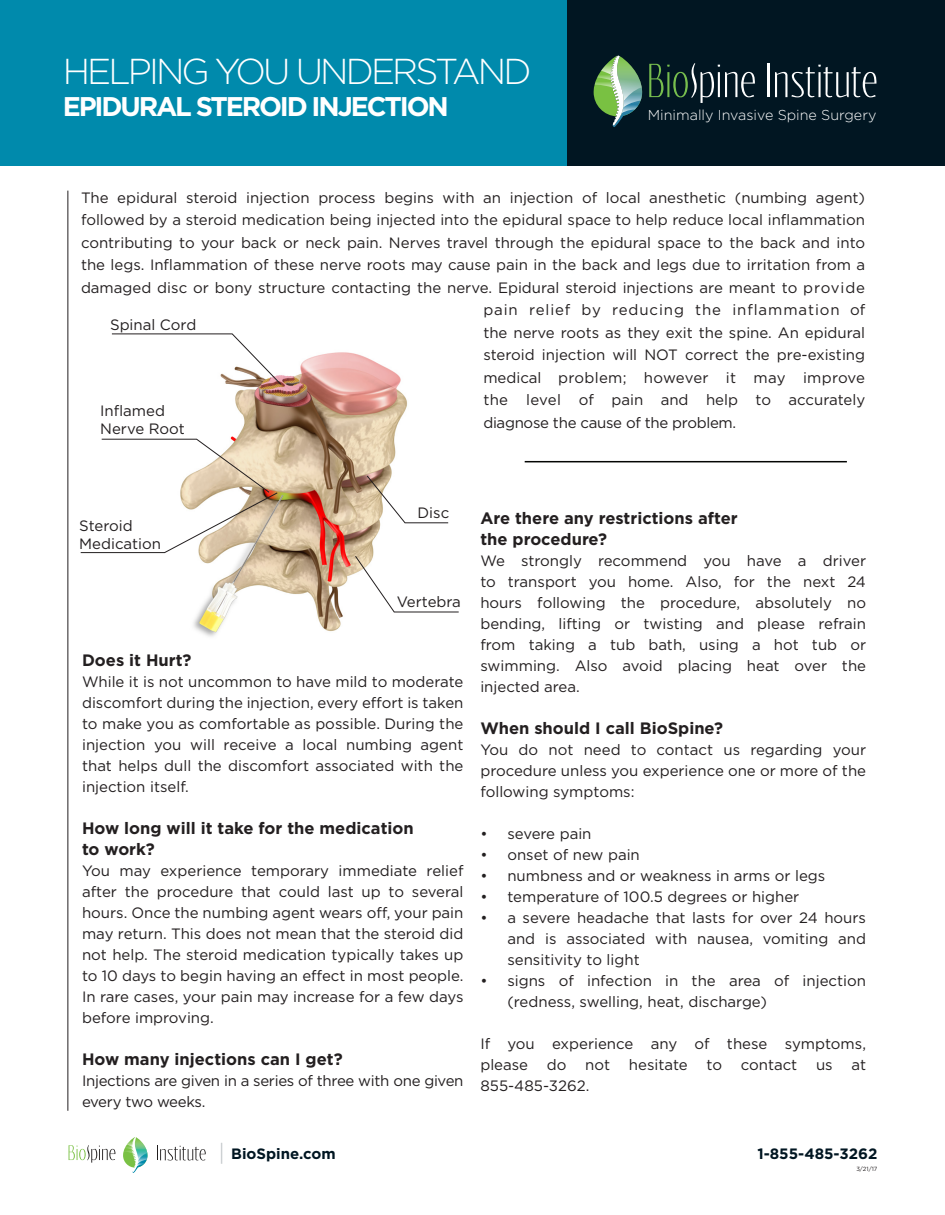
<style>
.page{position:relative;width:945px;height:1215px;background:#fff}
.page>*{position:absolute;margin:0;border:0;box-sizing:border-box;transform-origin:0 0}
.t1{font:300 36px "Gotham";letter-spacing:-.08em;color:#fff}
.t2{font:700 27px "Gotham";letter-spacing:-.08em;color:#fff}
.t3{font:700 16.5px/21px "Gotham";color:#231f20}
.t4{font:15px/21px "Gotham";color:#231f20;text-align:justify}
.t5{font:15px/21px "Gotham";letter-spacing:-.02em;color:#231f20}
.t6{font:15px "Gotham";letter-spacing:.06em;color:#231f20}
.t7{font:700 15px "Gotham";color:#011622}
.t8{font:300 14.4px "Gotham";color:#fff}
.t9{font:6px "Gotham";color:#231f20}
</style>
<div class="page">
<svg style="left:69px;top:1145px;width:46px;height:18px"></svg>
<svg style="left:123px;top:1137px;width:25px;height:36px"></svg>
<svg style="left:157px;top:1145px;width:49px;height:15px"></svg>
<svg style="left:221px;top:1143px;width:1px;height:21px"></svg>
<div style="left:564px;top:0;width:381px;height:166px;background:#011622"></div>
<div style="left:0;top:0;width:566px;height:166px;background:#008aac"></div>
<hr style="left:68px;top:191px;width:1px;height:920px;background:#231f20">
<hr style="left:525px;top:461px;width:322px;height:1px;background:#040503">
<img style="left:109px;top:333px;width:345px;height:304px">
<svg style="left:112px;top:334px;width:169px;height:51px"></svg>
<svg style="left:80px;top:439px;width:198px;height:114px"></svg>
<svg style="left:367px;top:475px;width:82px;height:48px"></svg>
<svg style="left:355px;top:556px;width:104px;height:56px"></svg>
<svg style="left:649px;top:63px;width:106px;height:40px"></svg>
<hr style="left:768px;top:64px;width:2px;height:33px;background:#fff">
<svg style="left:775px;top:65px;width:101px;height:32px"></svg>
<svg style="left:594px;top:55px;width:48px;height:72px"></svg>
<p class="t1" style="left:63px;top:48px;width:470px">HELPING YOU UNDERSTAND</p>
<p class="t2" style="left:63px;top:89px;width:388px">EPIDURAL STEROID INJECTION</p>
<p class="t8" style="left:648px;top:106px;width:230px">Minimally Invasive Spine Surgery</p>
<p class="t4" style="left:81px;top:186px;width:786px">The epidural steroid injection process begins with an injection of local anesthetic (numbing agent)</p>
<p class="t4" style="left:81px;top:209px;width:786px">followed by a steroid medication being injected into the epidural space to help reduce local inflammation</p>
<p class="t4" style="left:81px;top:231px;width:786px">contributing to your back or neck pain. Nerves travel through the epidural space to the back and into</p>
<p class="t4" style="left:81px;top:254px;width:786px">the legs. Inflammation of these nerve roots may cause pain in the back and legs due to irritation from a</p>
<p class="t4" style="left:81px;top:276px;width:786px">damaged disc or bony structure contacting the nerve. Epidural steroid injections are meant to provide</p>
<p class="t6" style="left:483px;top:300px;width:383px">pain relief by reducing the inflammation of</p>
<p class="t4" style="left:483px;top:321px;width:383px">the nerve roots as they exit the spine. An epidural</p>
<p class="t4" style="left:483px;top:344px;width:383px">steroid injection will NOT correct the pre-existing</p>
<p class="t4" style="left:483px;top:366px;width:383px">medical problem; however it may improve</p>
<p class="t4" style="left:483px;top:389px;width:383px">the level of pain and help to accurately</p>
<p class="t5" style="left:483px;top:411px;width:254px">diagnose the cause of the problem.</p>
<p class="t4" style="left:110px;top:314px;width:88px">Spinal Cord</p>
<p class="t4" style="left:100px;top:400px;width:66px">Inflamed</p>
<p class="t4" style="left:100px;top:418px;width:86px">Nerve Root</p>
<p class="t4" style="left:79px;top:514px;width:55px">Steroid</p>
<p class="t4" style="left:79px;top:532px;width:83px">Medication</p>
<p class="t4" style="left:418px;top:502px;width:33px">Disc</p>
<p class="t4" style="left:397px;top:591px;width:66px">Vertebra</p>
<p class="t3" style="left:82px;top:650px;width:111px">Does it Hurt?</p>
<p class="t4" style="left:82px;top:671px;width:383px">While it is not uncommon to have mild to moderate discomfort during the injection, every effort is taken to make you as comfortable as possible. During the injection you will receive a local numbing agent that helps dull the discomfort associated with the injection itself.</p>
<p class="t3" style="left:82px;top:818px;width:333px">How long will it take for the medication to work?</p>
<p class="t4" style="left:82px;top:860px;width:383px">You may experience temporary immediate relief after the procedure that could last up to several hours. Once the numbing agent wears off, your pain may return. This does not mean that the steroid did not help. The steroid medication typically takes up to 10 days to begin having an effect in most people.<br>In rare cases, your pain may increase for a few days before improving.</p>
<p class="t3" style="left:82px;top:1049px;width:262px">How many injections can I get?</p>
<p class="t5" style="left:82px;top:1070px;width:383px">Injections are given in a series of three with one given every two weeks.</p>
<p class="t3" style="left:480px;top:507px;width:259px">Are there any restrictions after the procedure?</p>
<p class="t4" style="left:480px;top:549px;width:387px">We strongly recommend you have a driver to transport you home. Also, for the next 24 hours following the procedure, absolutely no bending, lifting or twisting and please refrain from taking a tub bath, using a hot tub or swimming. Also avoid placing heat over the injected area.</p>
<p class="t3" style="left:480px;top:717px;width:244px">When should I call BioSpine?</p>
<p class="t4" style="left:480px;top:738px;width:387px">You do not need to contact us regarding your procedure unless you experience one or more of the following symptoms:</p>
<p class="t4" style="left:480px;top:822px;width:113px">• severe pain</p>
<p class="t4" style="left:480px;top:843px;width:161px">• onset of new pain</p>
<p class="t4" style="left:480px;top:864px;width:347px">• numbness and or weakness in arms or legs</p>
<p class="t4" style="left:480px;top:885px;width:321px">• temperature of 100.5 degrees or higher</p>
<p class="t4" style="left:507px;top:906px;width:360px;text-indent:-27px">• a severe headache that lasts for over 24 hours and is associated with nausea, vomiting and sensitivity to light</p>
<p class="t4" style="left:507px;top:969px;width:360px;text-indent:-27px">• signs of infection in the area of injection (redness, swelling, heat, discharge)</p>
<p class="t4" style="left:480px;top:1032px;width:387px">If you experience any of these symptoms, please do not hesitate to contact us at 855-485-3262.</p>
<p class="t7" style="left:231px;top:1144px;width:106px">BioSpine.com</p>
<p class="t7" style="left:757px;top:1144px;width:122px">1-855-485-3262</p>
<p class="t9" style="left:856px;top:1165px;width:23px">3/21/17</p>
</div>
